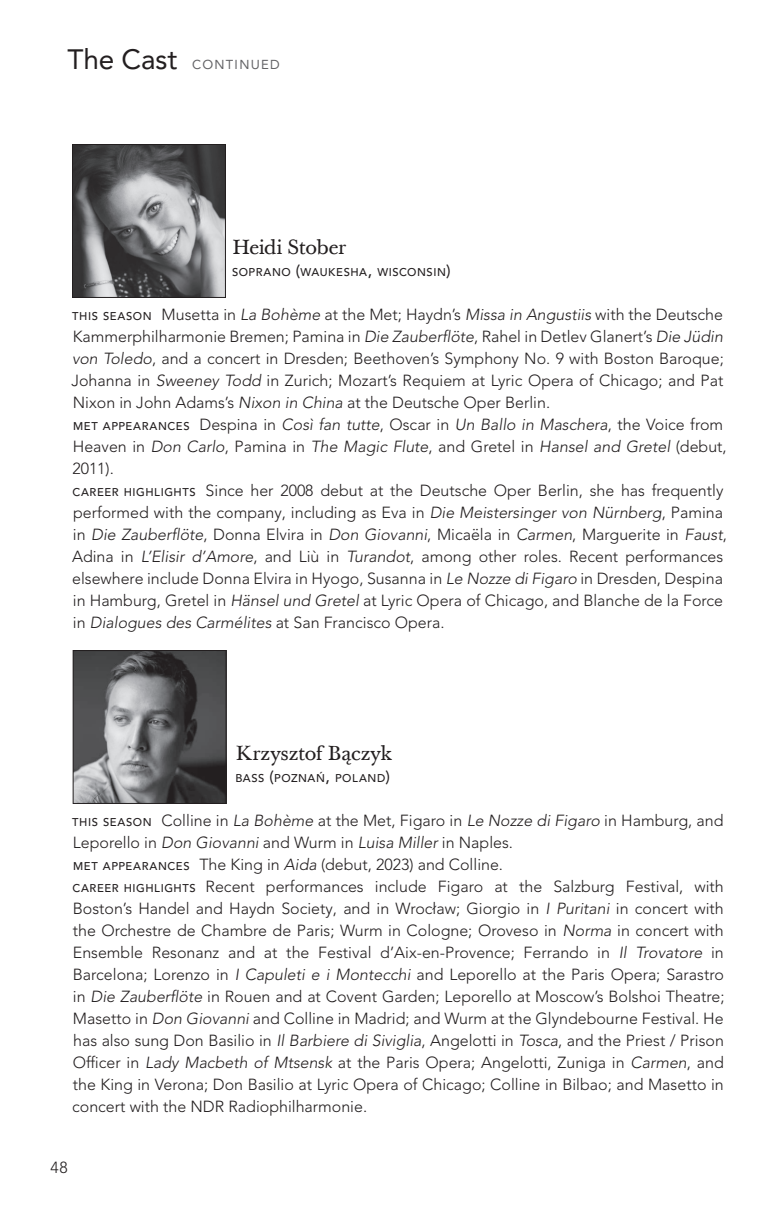
<style>
.page{position:relative;width:774px;height:1224px;background:#fff}
.page>*{position:absolute;margin:0;border:0;box-sizing:border-box;transform-origin:0 0}
.t1{font:20px "Baskerville Ten";letter-spacing:-.02em;color:#231f20}
.t2{font:300 16px/22px "Avenir LT Pro";color:#231f20}
.t3{font:13px "Avenir LT Pro";letter-spacing:.1em;color:#636366}
.t4{font:500 11.2px "Avenir LT Pro";letter-spacing:.05em;color:#231f20}
.s1{font-size:28px;color:#231f20}
.s2{font-size:16px}
.s3{font-weight:500;font-size:11.2px}
.s4{font-style:italic}
</style>
<div class="page">
<img style="left:74px;top:146px;width:150px;height:150px">
<div style="left:72px;top:144px;width:154px;height:154px;border:1px solid #231f20"></div>
<img style="left:75px;top:652px;width:150px;height:150px">
<div style="left:73px;top:650px;width:154px;height:154px;border:1px solid #231f20"></div>
<p class="t3" style="left:68px;top:57px;width:214px"><span class="s1">The Cast</span> CONTINUED</p>
<p class="t1" style="left:232px;top:235px;width:116px">Heidi Stober</p>
<p class="t4" style="left:232px;top:265px;width:220px">SOPRANO <span class="s2">(</span>WAUKESHA<span class="s2">,</span> WISCONSIN<span class="s2">)</span></p>
<p class="t2" style="left:71px;top:304px;width:657px"><span class="s3">THIS SEASON</span> Musetta in <span class="s4">La Bohème</span> at the Met; Haydn’s <span class="s4">Missa in Angustiis</span> with the Deutsche Kammerphilharmonie Bremen; Pamina in <span class="s4">Die Zauberflöte</span>, Rahel in Detlev Glanert’s <span class="s4">Die Jüdin von Toledo</span>, and a concert in Dresden; Beethoven’s Symphony No. 9 with Boston Baroque; Johanna in <span class="s4">Sweeney Todd</span> in Zurich; Mozart’s Requiem at Lyric Opera of Chicago; and Pat Nixon in John Adams’s <span class="s4">Nixon in China</span> at the Deutsche Oper Berlin.<br><span class="s3">MET APPEARANCES</span> Despina in <span class="s4">Così fan tutte</span>, Oscar in <span class="s4">Un Ballo in Maschera</span>, the Voice from Heaven in <span class="s4">Don Carlo</span>, Pamina in <span class="s4">The Magic Flute</span>, and Gretel in <span class="s4">Hansel and Gretel</span> (debut, 2011).<br><span class="s3">CAREER HIGHLIGHTS</span> Since her 2008 debut at the Deutsche Oper Berlin, she has frequently performed with the company, including as Eva in <span class="s4">Die Meistersinger von Nürnberg</span>, Pamina in <span class="s4">Die Zauberflöte</span>, Donna Elvira in <span class="s4">Don Giovanni</span>, Micaëla in <span class="s4">Carmen</span>, Marguerite in <span class="s4">Faust</span>, Adina in <span class="s4">L’Elisir d’Amore</span>, and Liù in <span class="s4">Turandot</span>, among other roles. Recent performances elsewhere include Donna Elvira in Hyogo, Susanna in <span class="s4">Le Nozze di Figaro</span> in Dresden, Despina in Hamburg, Gretel in <span class="s4">Hänsel und Gretel</span> at Lyric Opera of Chicago, and Blanche de la Force in <span class="s4">Dialogues des Carmélites</span> at San Francisco Opera.</p>
<p class="t1" style="left:235px;top:741px;width:158px">Krzysztof Bączyk</p>
<p class="t4" style="left:235px;top:771px;width:156px">BASS <span class="s2">(</span>POZNAŃ<span class="s2">,</span> POLAND<span class="s2">)</span></p>
<p class="t2" style="left:72px;top:810px;width:654px"><span class="s3">THIS SEASON</span> Colline in <span class="s4">La Bohème</span> at the Met, Figaro in <span class="s4">Le Nozze di Figaro</span> in Hamburg, and Leporello in <span class="s4">Don Giovanni</span> and Wurm in <span class="s4">Luisa Miller</span> in Naples.<br><span class="s3">MET APPEARANCES</span> The King in <span class="s4">Aida</span> (debut, 2023) and Colline.<br><span class="s3">CAREER HIGHLIGHTS</span> Recent performances include Figaro at the Salzburg Festival, with Boston’s Handel and Haydn Society, and in Wrocław; Giorgio in <span class="s4">I Puritani</span> in concert with the Orchestre de Chambre de Paris; Wurm in Cologne; Oroveso in <span class="s4">Norma</span> in concert with Ensemble Resonanz and at the Festival d’Aix-en-Provence; Ferrando in <span class="s4">Il Trovatore</span> in Barcelona; Lorenzo in <span class="s4">I Capuleti e i Montecchi</span> and Leporello at the Paris Opera; Sarastro in <span class="s4">Die Zauberflöte</span> in Rouen and at Covent Garden; Leporello at Moscow’s Bolshoi Theatre; Masetto in <span class="s4">Don Giovanni</span> and Colline in Madrid; and Wurm at the Glyndebourne Festival. He has also sung Don Basilio in <span class="s4">Il Barbiere di Siviglia</span>, Angelotti in <span class="s4">Tosca</span>, and the Priest / Prison Officer in <span class="s4">Lady Macbeth of Mtsensk</span> at the Paris Opera; Angelotti, Zuniga in <span class="s4">Carmen</span>, and the King in Verona; Don Basilio at Lyric Opera of Chicago; Colline in Bilbao; and Masetto in concert with the NDR Radiophilharmonie.</p>
<p class="t2" style="left:51px;top:1156px;width:19px">48</p>
</div>
